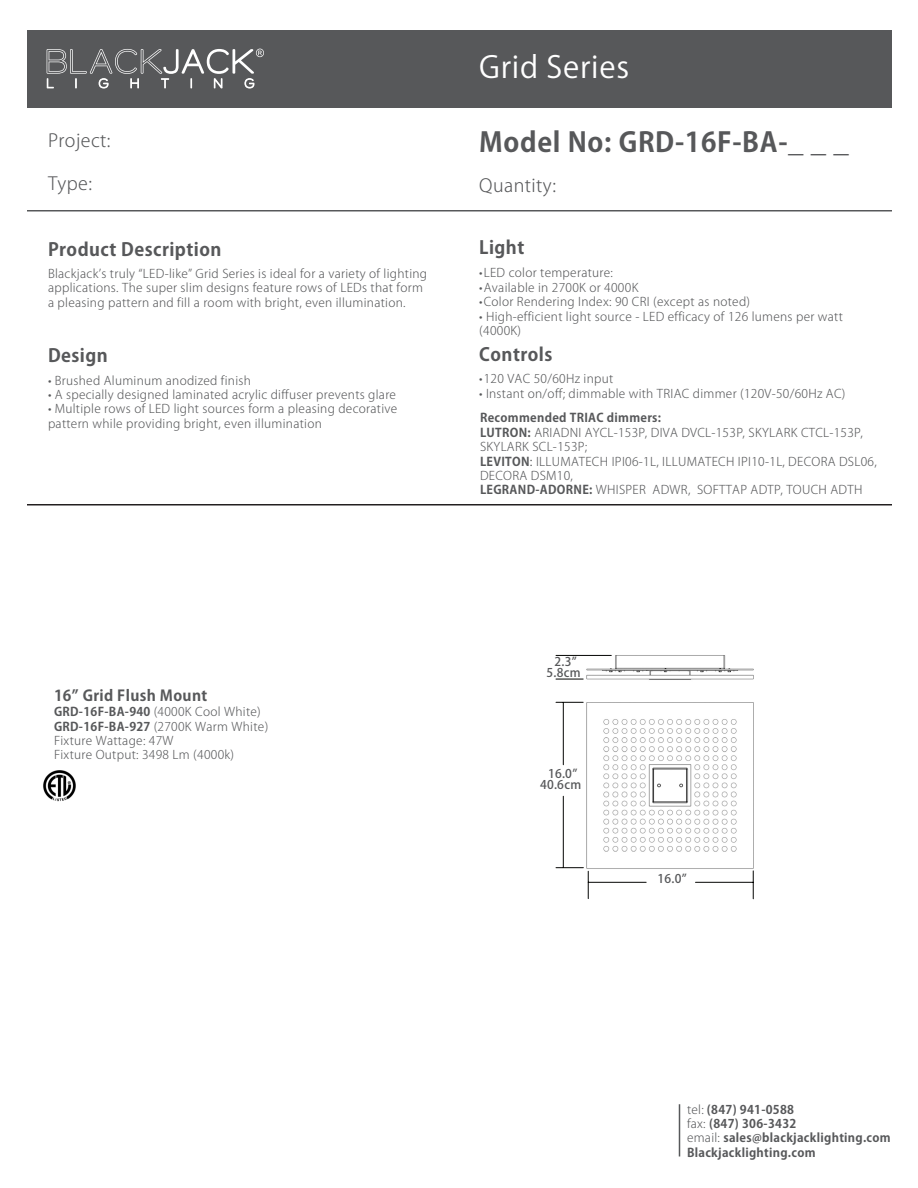
<style>
.page{position:relative;width:918px;height:1188px;background:#fff}
.page>*{position:absolute;margin:0;border:0;box-sizing:border-box;transform-origin:0 0}
.t1{font:30px "Koz Go Pro";letter-spacing:.025em;color:#fff}
.t2{font:700 27px "Koz Go Pro";letter-spacing:.025em;color:#57585a}
.t3{font:700 18px "Koz Go Pro";letter-spacing:.025em;color:#57585a}
.t4{font:300 18px "Koz Go Pro";letter-spacing:.025em;color:#57585a}
.t5{font:700 15px "Koz Go Pro";letter-spacing:.025em;color:#57585a}
.t6{font:300 12px/14.4px "Koz Go Pro";letter-spacing:.025em;color:#57585a}
.t7{font:700 12px "Koz Go Pro";letter-spacing:.025em;color:#57585a}
.t8{font:500 12px "Koz Go Pro";letter-spacing:.025em;color:#57585a}
.s1{font-weight:700}
.s2{font-weight:400}
.s3{font-weight:300}
</style>
<div class="page">
<img style="left:43px;top:770px;width:33px;height:32px">
<img style="left:586px;top:655px;width:168px;height:214px">
<div style="left:580px;top:634px;width:35px;height:32px;background:#fff"></div>
<hr style="left:556px;top:655px;width:55px;height:1px;background:#040503">
<svg style="left:556px;top:679px;width:27px;height:1px"></svg>
<svg style="left:556px;top:702px;width:27px;height:1px"></svg>
<hr style="left:563px;top:702px;width:1px;height:63px;background:#040503">
<hr style="left:563px;top:796px;width:1px;height:71px;background:#040503">
<svg style="left:556px;top:867px;width:33px;height:32px"></svg>
<hr style="left:588px;top:882px;width:58px;height:1px;background:#040503">
<hr style="left:695px;top:882px;width:58px;height:1px;background:#040503">
<svg style="left:753px;top:871px;width:1px;height:28px"></svg>
<hr style="left:0;top:210px;width:918px;height:2px;background:#57585a">
<div style="left:0;top:14px;width:898px;height:94px;background:#57585a"></div>
<hr style="left:0;top:504px;width:918px;height:2px;background:#231f20">
<hr style="left:679px;top:1104px;width:1px;height:53px;background:#57585a">
<svg style="left:47px;top:49px;width:217px;height:40px"></svg>
<div style="left:0;top:0;width:918px;height:30px;background:#fff"></div>
<div style="left:0;top:0;width:27px;height:1174px;background:#fff"></div>
<div style="left:892px;top:0;width:26px;height:1174px;background:#fff"></div>
<p class="t4" style="left:48px;top:128px;width:64px">Project:</p>
<p class="t1" style="left:479px;top:48px;width:151px">Grid Series</p>
<p class="t2" style="left:479px;top:125px;width:371px">Model No: GRD-16F-BA-_ _ _</p>
<p class="t4" style="left:48px;top:172px;width:45px">Type:</p>
<p class="t4" style="left:479px;top:173px;width:78px">Quantity:</p>
<p class="t3" style="left:48px;top:238px;width:175px">Product Description</p>
<p class="t3" style="left:479px;top:236px;width:47px">Light</p>
<p class="t6" style="left:479px;top:266px;width:135px">•LED color temperature:</p>
<p class="t6" style="left:479px;top:280px;width:161px">•Available in 2700K or 4000K</p>
<p class="t6" style="left:479px;top:295px;width:272px">•Color Rendering Index: 90 CRI (except as noted)</p>
<p class="t6" style="left:479px;top:309px;width:365px">• High-efficient light source - LED efficacy of 126 lumens per watt (4000K)</p>
<p class="t6" style="left:479px;top:372px;width:136px">•120 VAC 50/60Hz input</p>
<p class="t6" style="left:48px;top:267px;width:381px">Blackjack’s truly “LED-like” Grid Series is ideal for a variety of lighting applications. The super slim designs feature rows of LEDs that form a pleasing pattern and fill a room with bright, even illumination.</p>
<p class="t3" style="left:48px;top:344px;width:61px">Design</p>
<p class="t3" style="left:479px;top:343px;width:75px">Controls</p>
<p class="t6" style="left:48px;top:373px;width:204px">• Brushed Aluminum anodized finish</p>
<p class="t6" style="left:48px;top:387px;width:350px">• A specially designed laminated acrylic diffuser prevents glare</p>
<p class="t6" style="left:48px;top:402px;width:351px">• Multiple rows of LED light sources form a pleasing decorative pattern while providing bright, even illumination</p>
<p class="t6" style="left:479px;top:387px;width:368px">• Instant on/off; dimmable with TRIAC dimmer (120V-50/60Hz AC)</p>
<p class="t7" style="left:480px;top:410px;width:183px">Recommended TRIAC dimmers:</p>
<p class="t6" style="left:480px;top:425px;width:385px"><span class="s1">LUTRON:</span> ARIADNI AYCL-153P, DIVA DVCL-153P, SKYLARK CTCL-153P,<br>SKYLARK SCL-153P;</p>
<p class="t6" style="left:480px;top:454px;width:398px"><span class="s1">LEVITON</span><span class="s2">:</span> ILLUMATECH IPI06-1L, ILLUMATECH IPI10-1L, DECORA DSL06,<br>DECORA DSM10,</p>
<p class="t6" style="left:480px;top:483px;width:384px"><span class="s1">LEGRAND-ADORNE:</span> WHISPER ADWR, SOFTTAP ADTP, TOUCH ADTH</p>
<p class="t5" style="left:54px;top:685px;width:155px">16” Grid Flush Mount</p>
<p class="t6" style="left:54px;top:705px;width:208px"><span class="s1">GRD-16F-BA-940</span> (4000K Cool White)</p>
<p class="t6" style="left:54px;top:719px;width:216px"><span class="s1">GRD-16F-BA-927</span> (2700K Warm White)</p>
<p class="t6" style="left:54px;top:733px;width:121px">Fixture Wattage: 47W</p>
<p class="t6" style="left:54px;top:748px;width:182px">Fixture Output: 3498 Lm (4000k)</p>
<p class="t8" style="left:555px;top:654px;width:24px">2.3”</p>
<p class="t8" style="left:546px;top:665px;width:36px">5.8cm</p>
<p class="t8" style="left:548px;top:766px;width:31px">16.0”</p>
<p class="t8" style="left:540px;top:777px;width:43px">40.6cm</p>
<p class="t8" style="left:657px;top:871px;width:31px">16.0”</p>
<p class="t7" style="left:687px;top:1102px;width:109px"><span class="s3">tel:</span> (847) 941-0588</p>
<p class="t7" style="left:687px;top:1116px;width:111px"><span class="s3">fax:</span> (847) 306-3432</p>
<p class="t7" style="left:687px;top:1130px;width:205px"><span class="s3">email:</span> sales@blackjacklighting.com</p>
<p class="t7" style="left:687px;top:1145px;width:130px">Blackjacklighting.com</p>
</div>
